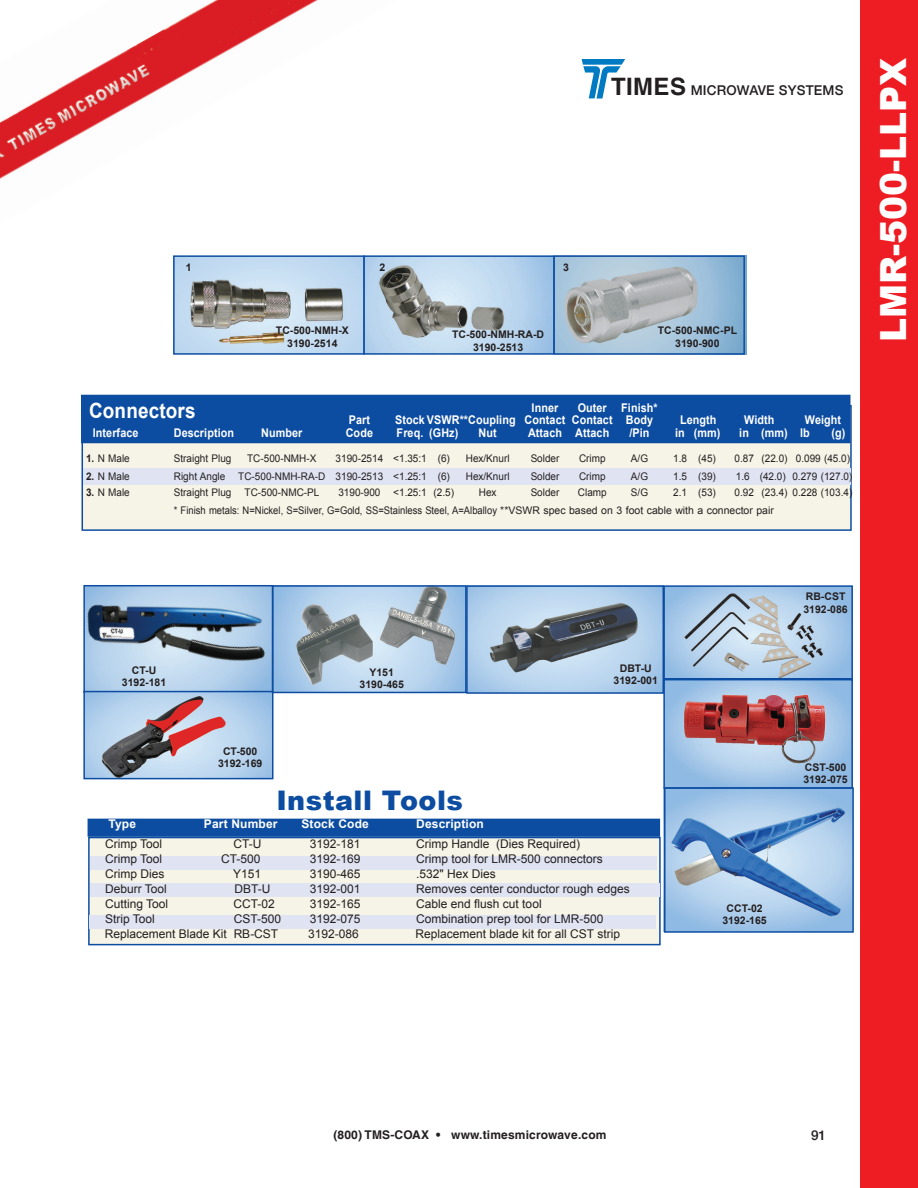
<style>
.page{position:relative;width:918px;height:1188px;background:#fff}
.page>*{position:absolute;margin:0;border:0;box-sizing:border-box;transform-origin:0 0}
.t1{font:900 36px "Arial";color:#fff}
.t2{font:900 27px "Arial";letter-spacing:.015em;color:#0d4da1}
.t3{font:700 21px "Arial";letter-spacing:.01em;color:#fff;scale:.9 1}
.t4{font:500 13.5px "Helvetica Neue LT";letter-spacing:.015em;color:#231f20}
.t5{font:12px "Arial";color:#231f20}
.t6{font:700 12px "Arial";letter-spacing:.01em;color:#fff;scale:.9 1}
.t7{font:700 12px "Helvetica LT";letter-spacing:.015em;color:#231f20}
.t8{font:700 12px "Arial";letter-spacing:.01em;color:#fff}
.t9{font:10.5px "Arial";color:#231f20;scale:.95 1}
.t10{font:700 10.5px "Arial";color:#231f20}
.t11{font:10.5px "Arial";color:#231f20;scale:.9 1}
.s1{font-family:"Helvetica LT";font-weight:700;font-size:24px}
.s2{font-weight:700}
</style>
<div class="page">
<img style="left:582px;top:59px;width:43px;height:39px">
<img style="left:469px;top:588px;width:192px;height:103px">
<img style="left:666px;top:588px;width:185px;height:342px">
<img style="left:86px;top:588px;width:378px;height:102px">
<img style="left:0;top:0;width:318px;height:179px">
<div style="left:861px;top:0;width:57px;height:1188px;background:#ee1d23"></div>
<div style="left:88px;top:837px;width:573px;height:108px;background:#f6f3e7;border:2px solid #0d4da1"></div>
<div style="left:88px;top:819px;width:572px;height:18px;background:#0d4da1;border:2px solid #0d4da1"></div>
<div style="left:90px;top:856px;width:566px;height:14px;background:#e0e4f2"></div>
<div style="left:90px;top:883px;width:569px;height:14px;background:#e0e4f2"></div>
<div style="left:89px;top:916px;width:567px;height:13px;background:#e0e4f2"></div>
<div style="left:82px;top:405px;width:770px;height:126px;background:#f6f3e7;border:2px solid #0d4da1"></div>
<div style="left:81px;top:395px;width:769px;height:48px;background:#0d4da1"></div>
<div style="left:664px;top:787px;width:190px;height:146px;border:2px solid #0d4da1"></div>
<div style="left:83px;top:585px;width:190px;height:108px;border:2px solid #0d4da1"></div>
<img style="left:86px;top:694px;width:184px;height:82px">
<div style="left:83px;top:691px;width:190px;height:88px;border:2px solid #0d4da1"></div>
<div style="left:272px;top:585px;width:195px;height:108px;border:2px solid #0d4da1"></div>
<div style="left:466px;top:585px;width:198px;height:109px;border:2px solid #0d4da1"></div>
<div style="left:663px;top:679px;width:190px;height:110px;border:2px solid #0d4da1"></div>
<div style="left:663px;top:585px;width:190px;height:95px;border:2px solid #0d4da1"></div>
<img style="left:176px;top:255px;width:570px;height:100px">
<div style="left:363px;top:255px;width:192px;height:100px;border:2px solid #0d4da1"></div>
<div style="left:173px;top:255px;width:192px;height:100px;border:2px solid #0d4da1"></div>
<div style="left:553px;top:255px;width:192px;height:100px;border:2px solid #0d4da1"></div>
<div style="left:83px;top:468px;width:767px;height:16px;background:#e0e4f2"></div>
<p class="t4" style="left:611px;top:82px;width:234px"><span class="s1">TIMES</span> MICROWAVE SYSTEMS</p>
<p class="t10" style="left:186px;top:260px;width:7px">1</p>
<p class="t10" style="left:379px;top:260px;width:7px">2</p>
<p class="t10" style="left:563px;top:260px;width:7px">3</p>
<p class="t10" style="left:276px;top:323px;width:74px">TC-500-NMH-X</p>
<p class="t10" style="left:287px;top:336px;width:52px">3190-2514</p>
<p class="t10" style="left:452px;top:327px;width:94px">TC-500-NMH-RA-D</p>
<p class="t10" style="left:473px;top:340px;width:52px">3190-2513</p>
<p class="t10" style="left:658px;top:323px;width:81px">TC-500-NMC-PL</p>
<p class="t10" style="left:675px;top:336px;width:46px">3190-900</p>
<p class="t3" style="left:89px;top:397px;width:120px">Connectors</p>
<p class="t6" style="left:532px;top:400px;width:31px">Inner</p>
<p class="t6" style="left:578px;top:400px;width:90px">Outer Finish*</p>
<p class="t6" style="left:349px;top:412px;width:25px">Part</p>
<p class="t6" style="left:395px;top:412px;width:288px">Stock VSWR**Coupling Contact Contact Body</p>
<p class="t6" style="left:680px;top:412px;width:42px">Length</p>
<p class="t6" style="left:744px;top:412px;width:35px">Width</p>
<p class="t6" style="left:805px;top:412px;width:42px">Weight</p>
<p class="t6" style="left:93px;top:425px;width:52px">Interface</p>
<p class="t6" style="left:174px;top:425px;width:68px">Description</p>
<p class="t6" style="left:261px;top:425px;width:47px">Number</p>
<p class="t6" style="left:346px;top:425px;width:32px">Code</p>
<p class="t6" style="left:397px;top:425px;width:70px">Freq. (GHz)</p>
<p class="t6" style="left:479px;top:425px;width:22px">Nut</p>
<p class="t6" style="left:528px;top:425px;width:92px">Attach Attach</p>
<p class="t6" style="left:629px;top:425px;width:24px">/Pin</p>
<p class="t6" style="left:675px;top:425px;width:52px">in (mm)</p>
<p class="t6" style="left:739px;top:425px;width:80px">in (mm) lb</p>
<p class="t6" style="left:831px;top:425px;width:17px">(g)</p>
<p class="t9" style="left:86px;top:451px;width:48px"><span class="s2">1.</span> N Male</p>
<p class="t9" style="left:174px;top:451px;width:62px">Straight Plug</p>
<p class="t9" style="left:247px;top:451px;width:74px">TC-500-NMH-X</p>
<p class="t9" style="left:336px;top:451px;width:122px">3190-2514 &lt;1.35:1 (6)</p>
<p class="t9" style="left:466px;top:451px;width:48px">Hex/Knurl</p>
<p class="t9" style="left:531px;top:451px;width:32px">Solder</p>
<p class="t9" style="left:579px;top:451px;width:29px">Crimp</p>
<p class="t9" style="left:631px;top:451px;width:20px">A/G</p>
<p class="t9" style="left:673px;top:451px;width:47px">1.8 (45)</p>
<p class="t9" style="left:735px;top:451px;width:123px">0.87 (22.0) 0.099 (45.0)</p>
<p class="t9" style="left:86px;top:469px;width:48px"><span class="s2">2.</span> N Male</p>
<p class="t9" style="left:174px;top:469px;width:292px">Right Angle TC-500-NMH-RA-D 3190-2513 &lt;1.25:1 (6)</p>
<p class="t9" style="left:466px;top:469px;width:48px">Hex/Knurl</p>
<p class="t9" style="left:531px;top:469px;width:32px">Solder</p>
<p class="t9" style="left:579px;top:469px;width:29px">Crimp</p>
<p class="t9" style="left:631px;top:469px;width:20px">A/G</p>
<p class="t9" style="left:673px;top:469px;width:47px">1.5 (39)</p>
<p class="t9" style="left:736px;top:469px;width:124px">1.6 (42.0) 0.279 (127.0)</p>
<p class="t9" style="left:86px;top:485px;width:48px"><span class="s2">3.</span> N Male</p>
<p class="t9" style="left:174px;top:485px;width:155px">Straight Plug TC-500-NMC-PL</p>
<p class="t9" style="left:338px;top:485px;width:123px">3190-900 &lt;1.25:1 (2.5)</p>
<p class="t9" style="left:479px;top:485px;width:20px">Hex</p>
<p class="t9" style="left:531px;top:485px;width:32px">Solder</p>
<p class="t9" style="left:578px;top:485px;width:32px">Clamp</p>
<p class="t9" style="left:631px;top:485px;width:20px">S/G</p>
<p class="t9" style="left:673px;top:485px;width:47px">2.1 (53)</p>
<p class="t9" style="left:734px;top:485px;width:126px">0.92 (23.4) 0.228 (103.4)</p>
<p class="t11" style="left:174px;top:503px;width:668px">* Finish metals: N=Nickel, S=Silver, G=Gold, SS=Stainless Steel, A=Alballoy **VSWR spec based on 3 foot cable with a connector pair</p>
<p class="t1" style="left:867px;top:342px;width:286px;rotate:-90deg">LMR-500-LLPX</p>
<p class="t10" style="left:132px;top:663px;width:26px">CT-U</p>
<p class="t10" style="left:122px;top:675px;width:46px">3192-181</p>
<p class="t10" style="left:369px;top:665px;width:26px">Y151</p>
<p class="t10" style="left:360px;top:678px;width:46px">3190-465</p>
<p class="t10" style="left:223px;top:744px;width:36px">CT-500</p>
<p class="t10" style="left:218px;top:756px;width:46px">3192-169</p>
<p class="t2" style="left:276px;top:781px;width:188px">Install Tools</p>
<p class="t10" style="left:620px;top:661px;width:34px">DBT-U</p>
<p class="t10" style="left:614px;top:674px;width:46px">3192-001</p>
<p class="t8" style="left:109px;top:816px;width:29px">Type</p>
<p class="t8" style="left:204px;top:816px;width:75px">Part Number</p>
<p class="t8" style="left:301px;top:816px;width:69px">Stock Code</p>
<p class="t8" style="left:416px;top:816px;width:69px">Description</p>
<p class="t5" style="left:105px;top:836px;width:59px">Crimp Tool</p>
<p class="t5" style="left:233px;top:836px;width:29px">CT-U</p>
<p class="t5" style="left:310px;top:836px;width:52px">3192-181</p>
<p class="t5" style="left:416px;top:836px;width:166px">Crimp Handle (Dies Required)</p>
<p class="t5" style="left:105px;top:851px;width:59px">Crimp Tool</p>
<p class="t5" style="left:221px;top:851px;width:41px">CT-500</p>
<p class="t5" style="left:310px;top:851px;width:52px">3192-169</p>
<p class="t5" style="left:416px;top:851px;width:188px">Crimp tool for LMR-500 connectors</p>
<p class="t5" style="left:105px;top:866px;width:61px">Crimp Dies</p>
<p class="t5" style="left:233px;top:866px;width:30px">Y151</p>
<p class="t5" style="left:310px;top:866px;width:52px">3190-465</p>
<p class="t5" style="left:416px;top:866px;width:81px">.532" Hex Dies</p>
<p class="t5" style="left:105px;top:881px;width:63px">Deburr Tool</p>
<p class="t5" style="left:234px;top:881px;width:37px">DBT-U</p>
<p class="t5" style="left:310px;top:881px;width:52px">3192-001</p>
<p class="t5" style="left:416px;top:881px;width:215px">Removes center conductor rough edges</p>
<p class="t5" style="left:105px;top:896px;width:65px">Cutting Tool</p>
<p class="t5" style="left:233px;top:896px;width:43px">CCT-02</p>
<p class="t5" style="left:310px;top:896px;width:52px">3192-165</p>
<p class="t5" style="left:416px;top:896px;width:127px">Cable end flush cut tool</p>
<p class="t5" style="left:105px;top:911px;width:51px">Strip Tool</p>
<p class="t5" style="left:234px;top:911px;width:49px">CST-500</p>
<p class="t5" style="left:310px;top:911px;width:52px">3192-075</p>
<p class="t5" style="left:416px;top:911px;width:189px">Combination prep tool for LMR-500</p>
<p class="t5" style="left:105px;top:926px;width:175px">Replacement Blade Kit RB-CST</p>
<p class="t5" style="left:308px;top:926px;width:52px">3192-086</p>
<p class="t5" style="left:416px;top:926px;width:206px">Replacement blade kit for all CST strip</p>
<p class="t10" style="left:806px;top:589px;width:41px">RB-CST</p>
<p class="t10" style="left:803px;top:602px;width:46px">3192-086</p>
<p class="t10" style="left:805px;top:760px;width:43px">CST-500</p>
<p class="t10" style="left:803px;top:773px;width:46px">3192-075</p>
<p class="t10" style="left:727px;top:901px;width:38px">CCT-02</p>
<p class="t10" style="left:722px;top:913px;width:46px">3192-165</p>
<p class="t7" style="left:333px;top:1128px;width:275px">(800) TMS-COAX • www.timesmicrowave.com</p>
<p class="t4" style="left:811px;top:1127px;width:17px">91</p>
</div>
